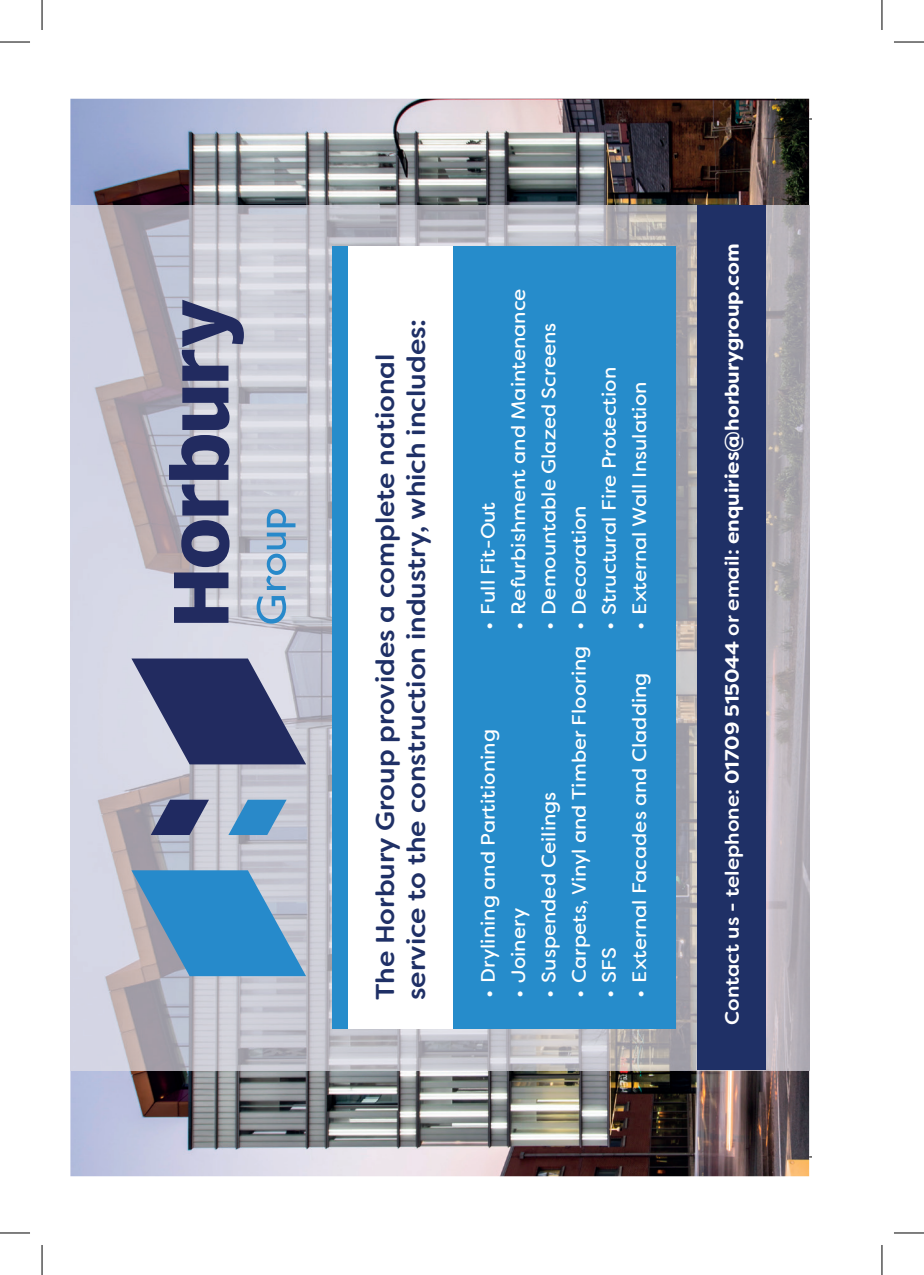
<style>
.page{position:relative;width:924px;height:1275px;background:#fff}
.page>*{position:absolute;margin:0;border:0;box-sizing:border-box;transform-origin:0 0}
.t1{font:500 25.8px/31px "Filson Soft";color:#1f3066;scale:1.05 1}
.t2{font:19.4px "Filson Soft";color:#fff;scale:1.05 1}
.t3{font:700 19.4px "Filson Soft";color:#fff;scale:1.05 1}
.s1{font-weight:500}
</style>
<div class="page">
<img style="left:70px;top:99px;width:738px;height:1077px">
<img style="left:70px;top:206px;width:738px;height:864px">
<div style="left:331px;top:247px;width:344px;height:782px;background:#268ccb"></div>
<div style="left:348px;top:247px;width:104px;height:782px;background:#fff"></div>
<div style="left:697px;top:206px;width:69px;height:864px;background:#1f3066"></div>
<svg style="left:256px;top:596px;width:30px;height:27px"></svg>
<svg style="left:266px;top:509px;width:29px;height:81px;background:#99b7d3"></svg>
<svg style="left:169px;top:388px;width:60px;height:235px;background:#6e7394"></svg>
<svg style="left:182px;top:300px;width:62px;height:81px;background:#7c819f"></svg>
<svg style="left:131px;top:658px;width:175px;height:106px;background:#5e648b"></svg>
<svg style="left:151px;top:799px;width:58px;height:36px;background:#575e86"></svg>
<svg style="left:228px;top:799px;width:58px;height:36px;background:#5f9fcc"></svg>
<svg style="left:131px;top:870px;width:175px;height:106px;background:#599ac7"></svg>
<hr style="left:0;top:42px;width:30px;height:1px;background:#000">
<hr style="left:893px;top:42px;width:30px;height:1px;background:#000">
<hr style="left:0;top:1232px;width:30px;height:1px;background:#000">
<hr style="left:893px;top:1232px;width:30px;height:1px;background:#000">
<hr style="left:42px;top:0;width:1px;height:30px;background:#000">
<hr style="left:42px;top:1245px;width:1px;height:30px;background:#000">
<hr style="left:881px;top:0;width:1px;height:30px;background:#000">
<hr style="left:881px;top:1245px;width:1px;height:30px;background:#000">
<h1 class="t1" style="left:369px;top:1000px;width:650px;rotate:-90deg">The Horbury Group provides a complete national service to the construction industry, which includes:</h1>
<p class="t2" style="left:475px;top:630px;width:124px;rotate:-90deg">• Full Fit-Out</p>
<p class="t2" style="left:505px;top:630px;width:327px;rotate:-90deg">• Refurbishment and Maintenance</p>
<p class="t2" style="left:475px;top:998px;width:258px;rotate:-90deg">• Drylining and Partitioning</p>
<p class="t2" style="left:505px;top:998px;width:87px;rotate:-90deg">• Joinery</p>
<p class="t2" style="left:536px;top:630px;width:294px;rotate:-90deg">• Demountable Glazed Screens</p>
<p class="t2" style="left:536px;top:998px;width:198px;rotate:-90deg">• Suspended Ceilings</p>
<p class="t2" style="left:566px;top:630px;width:120px;rotate:-90deg">• Decoration</p>
<p class="t2" style="left:566px;top:998px;width:337px;rotate:-90deg">• Carpets, Vinyl and Timber Flooring</p>
<p class="t2" style="left:596px;top:630px;width:252px;rotate:-90deg">• Structural Fire Protection</p>
<p class="t2" style="left:596px;top:998px;width:50px;rotate:-90deg">• SFS</p>
<p class="t2" style="left:626px;top:630px;width:238px;rotate:-90deg">• External Wall Insulation</p>
<p class="t2" style="left:626px;top:998px;width:312px;rotate:-90deg">• External Facades and Cladding</p>
<p class="t3" style="left:719px;top:1024px;width:745px;rotate:-90deg"><span class="s1">Contact us - telephone:</span> 01709 515044 <span class="s1">or email:</span> enquiries@horburygroup.com</p>
</div>
